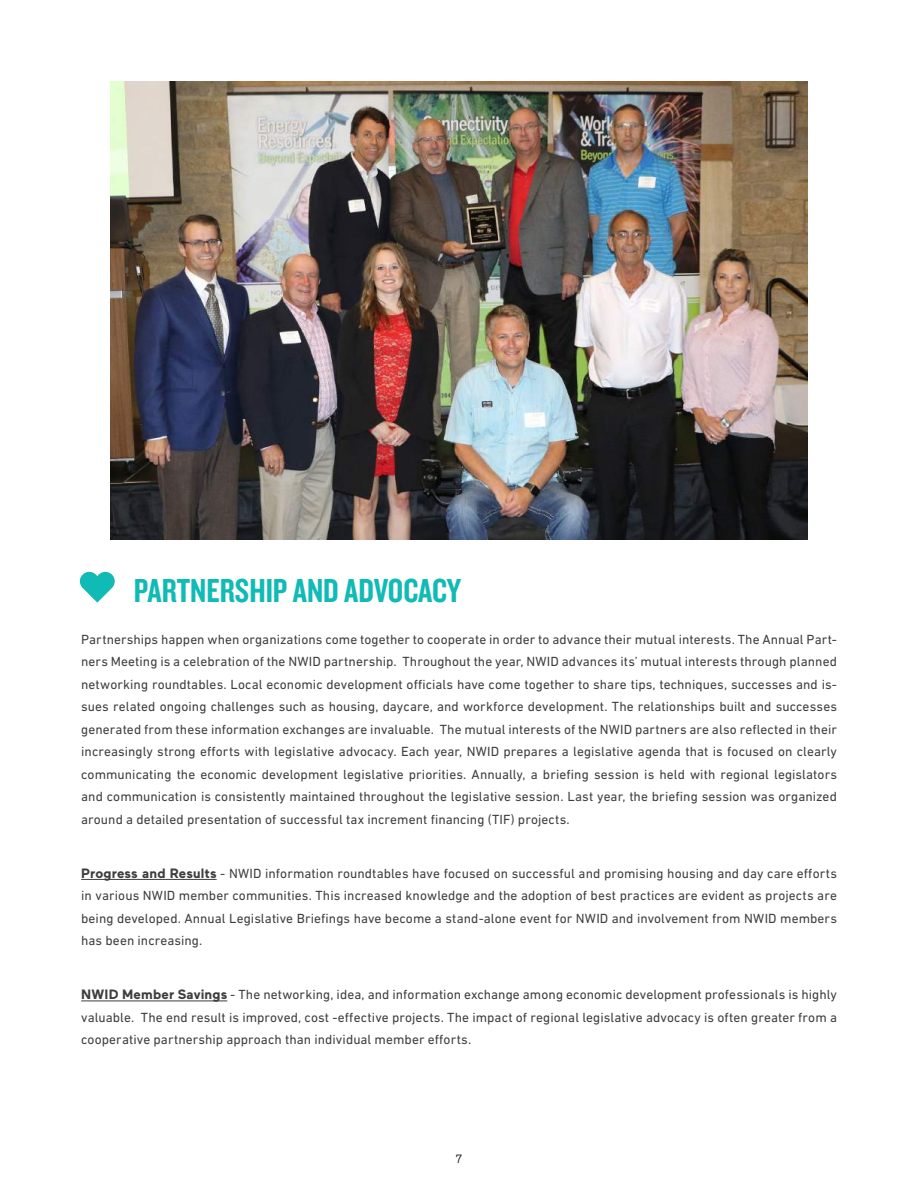
<style>
.page{position:relative;width:918px;height:1188px;background:#fff}
.page>*{position:absolute;margin:0;border:0;box-sizing:border-box;transform-origin:0 0}
.t1{font:34.5px "Knockout HTF49 Liteweight";color:#10bab5}
.t2{font:13.5px/22.5px "DIN Next LT Pro";letter-spacing:.005em;color:#3e3e3f;text-align:justify}
.t3{font:12px "Maax";color:#231f20}
.s1{font-family:"Maax";font-weight:700}
</style>
<div class="page">
<hr style="left:81px;top:879px;width:136px;height:1px;background:#3e3e3f">
<hr style="left:81px;top:1000px;width:146px;height:1px;background:#3e3e3f">
<svg style="left:79px;top:571px;width:36px;height:32px"></svg>
<img style="left:111px;top:81px;width:696px;height:459px">
<h1 class="t1" style="left:134px;top:573px;width:329px">PARTNERSHIP AND ADVOCACY</h1>
<p class="t2" style="left:81px;top:628px;width:757px">Partnerships happen when organizations come together to cooperate in order to advance their mutual interests. The Annual Part&shy;ners Meeting is a celebration of the NWID partnership. Throughout the year, NWID advances its’ mutual interests through planned networking roundtables. Local economic development officials have come together to share tips, techniques, successes and is&shy;sues related ongoing challenges such as housing, daycare, and workforce development. The relationships built and successes generated from these information exchanges are invaluable. The mutual interests of the NWID partners are also reflected in their increasingly strong efforts with legislative advocacy. Each year, NWID prepares a legislative agenda that is focused on clearly communicating the economic development legislative priorities. Annually, a briefing session is held with regional legislators and communication is consistently maintained throughout the legislative session. Last year, the briefing session was organized around a detailed presentation of successful tax increment financing (TIF) projects.</p>
<p class="t2" style="left:81px;top:862px;width:757px"><span class="s1">Progress and Results</span> - NWID information roundtables have focused on successful and promising housing and day care efforts in various NWID member communities. This increased knowledge and the adoption of best practices are evident as projects are being developed. Annual Legislative Briefings have become a stand-alone event for NWID and involvement from NWID members has been increasing.</p>
<p class="t2" style="left:81px;top:983px;width:757px"><span class="s1">NWID Member Savings</span> - The networking, idea, and information exchange among economic development professionals is highly valuable. The end result is improved, cost -effective projects. The impact of regional legislative advocacy is often greater from a cooperative partnership approach than individual member efforts.</p>
<p class="t3" style="left:456px;top:1153px;width:8px">7</p>
</div>
